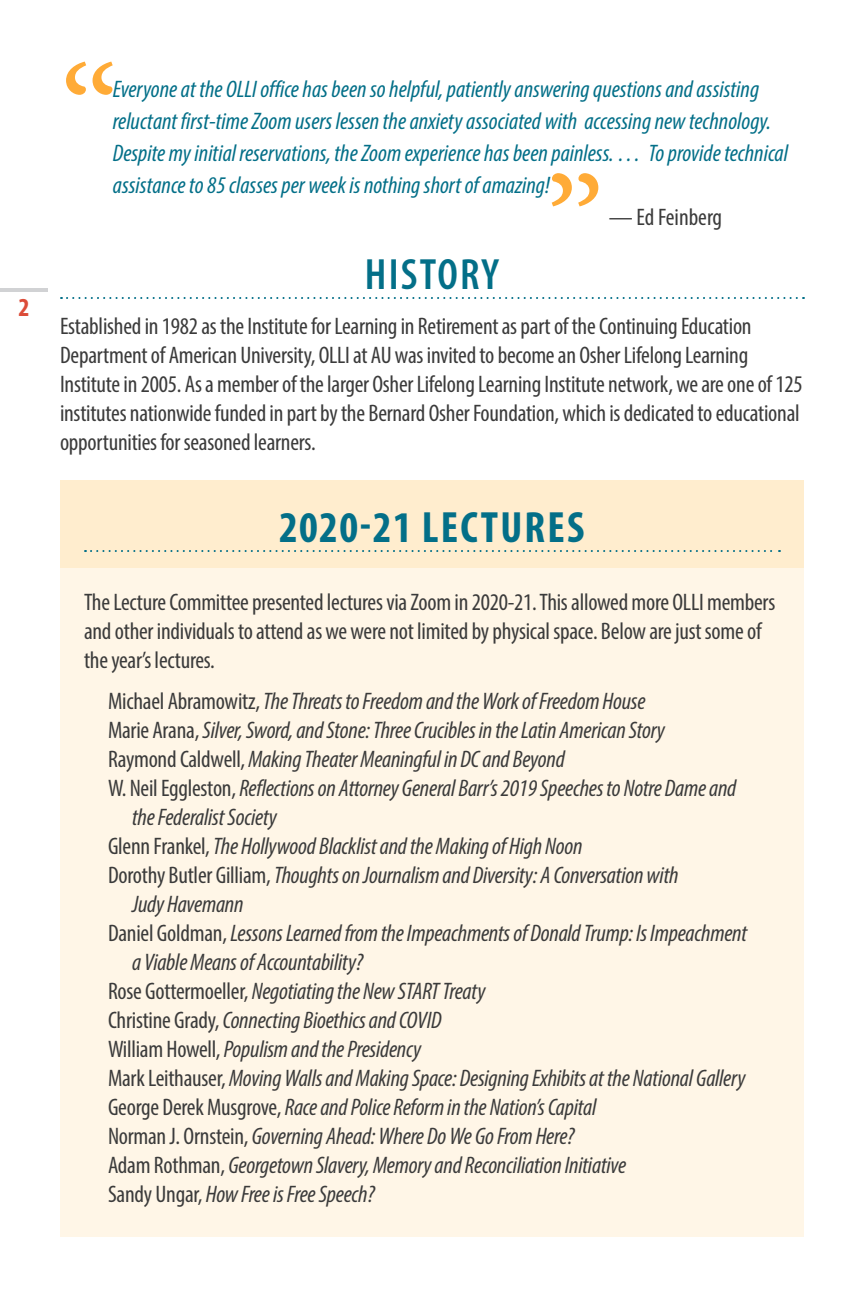
<style>
.page{position:relative;width:864px;height:1296px;background:#fff}
.page>*{position:absolute;margin:0;border:0;box-sizing:border-box;transform-origin:0 0}
.t1{font:144px "Minion Pro";color:#ffab37}
.subhead_blue{font:700 condensed 44px "Myriad Pro";letter-spacing:.05em;color:#036f88}
.subhead_blue-2{font:600 condensed 44px "Myriad Pro";letter-spacing:.05em;color:#036f88}
.t2{font:700 condensed 26px "Myriad Pro";color:#dc4c39}
.lecture_listing{font:italic condensed 24px/29px "Myriad Pro";letter-spacing:-.01em;color:#3b3b3b}
.text_charcoal_gray{font:condensed 24px/29px "Myriad Pro";letter-spacing:-.01em;color:#3b3b3b}
.quote{font:italic condensed 24px/32px "Myriad Pro";color:#036f88}
.quote_attribution{font:condensed 24px "Myriad Pro";color:#3b3b3b}
.s1{font-style:normal}
</style>
<div class="page">
<hr style="left:0;top:288px;width:48px;height:4px;background:#d1d2d4">
<div style="left:60px;top:480px;width:744px;height:91px;background:#ffedce"></div>
<svg style="left:85px;top:550px;width:695px;height:2px"></svg>
<div style="left:60px;top:568px;width:744px;height:668px;background:#fff6e7"></div>
<svg style="left:61px;top:297px;width:743px;height:2px"></svg>
<p class="t2" style="left:18px;top:291px;width:13px">2</p>
<p class="t1" style="left:60px;top:22px;width:60px">‘‘</p>
<p class="quote" style="left:113px;top:73px;width:648px">Everyone at the OLLI office has been so helpful, patiently answering questions and assisting</p>
<p class="quote" style="left:113px;top:105px;width:677px">reluctant first-time Zoom users lessen the anxiety associated with accessing new technology.<br>Despite my initial reservations, the Zoom experience has been painless. … To provide technical assistance to 85 classes per week is nothing short of amazing!</p>
<p class="quote_attribution" style="left:609px;top:203px;width:115px">— Ed Feinberg</p>
<p class="t1" style="left:604px;top:246px;width:60px;rotate:-180deg">‘‘</p>
<p class="subhead_blue-2" style="left:365px;top:247px;width:136px">HISTORY</p>
<p class="text_charcoal_gray" style="left:60px;top:311px;width:744px">Established in 1982 as the Institute for Learning in Retirement as part of the Continuing Education Department of American University, OLLI at AU was invited to become an Osher Lifelong Learning Institute in 2005. As a member of the larger Osher Lifelong Learning Institute network, we are one of 125 institutes nationwide funded in part by the Bernard Osher Foundation, which is dedicated to educational opportunities for seasoned learners.</p>
<p class="subhead_blue" style="left:279px;top:500px;width:307px">2020-21 LECTURES</p>
<p class="text_charcoal_gray" style="left:84px;top:587px;width:693px">The Lecture Committee presented lectures via Zoom in 2020-21. This allowed more OLLI members and other individuals to attend as we were not limited by physical space. Below are just some of the year’s lectures.</p>
<p class="lecture_listing" style="left:108px;top:686px;width:539px"><span class="s1">Michael Abramowitz,</span> The Threats to Freedom and the Work of Freedom House</p>
<p class="lecture_listing" style="left:108px;top:715px;width:559px"><span class="s1">Marie Arana,</span> Silver, Sword, and Stone: Three Crucibles in the Latin American Story</p>
<p class="lecture_listing" style="left:108px;top:744px;width:458px"><span class="s1">Raymond Caldwell,</span> Making Theater Meaningful in DC and Beyond</p>
<p class="lecture_listing" style="left:132px;top:773px;width:606px;text-indent:-24px"><span class="s1">W. Neil Eggleston,</span> Reflections on Attorney General Barr’s 2019 Speeches to Notre Dame and the Federalist Society</p>
<p class="lecture_listing" style="left:108px;top:831px;width:476px"><span class="s1">Glenn Frankel,</span> The Hollywood Blacklist and the Making of High Noon</p>
<p class="lecture_listing" style="left:132px;top:860px;width:548px;text-indent:-24px"><span class="s1">Dorothy Butler Gilliam,</span> Thoughts on Journalism and Diversity: A Conversation with<br>Judy Havemann</p>
<p class="lecture_listing" style="left:132px;top:918px;width:617px;text-indent:-24px"><span class="s1">Daniel Goldman,</span> Lessons Learned from the Impeachments of Donald Trump: Is Impeachment a Viable Means of Accountability?</p>
<p class="lecture_listing" style="left:108px;top:976px;width:379px"><span class="s1">Rose Gottermoeller,</span> Negotiating the New START Treaty</p>
<p class="lecture_listing" style="left:108px;top:1005px;width:335px"><span class="s1">Christine Grady,</span> Connecting Bioethics and COVID</p>
<p class="lecture_listing" style="left:108px;top:1034px;width:315px"><span class="s1">William Howell,</span> Populism and the Presidency</p>
<p class="lecture_listing" style="left:108px;top:1063px;width:639px"><span class="s1">Mark Leithauser,</span> Moving Walls and Making Space: Designing Exhibits at the National Gallery</p>
<p class="lecture_listing" style="left:108px;top:1092px;width:490px"><span class="s1">George Derek Musgrove,</span> Race and Police Reform in the Nation’s Capital</p>
<p class="lecture_listing" style="left:108px;top:1121px;width:468px"><span class="s1">Norman J. Ornstein,</span> Governing Ahead: Where Do We Go From Here?</p>
<p class="lecture_listing" style="left:108px;top:1150px;width:520px"><span class="s1">Adam Rothman,</span> Georgetown Slavery, Memory and Reconciliation Initiative</p>
<p class="lecture_listing" style="left:108px;top:1179px;width:268px"><span class="s1">Sandy Ungar,</span> How Free is Free Speech?</p>
</div>
